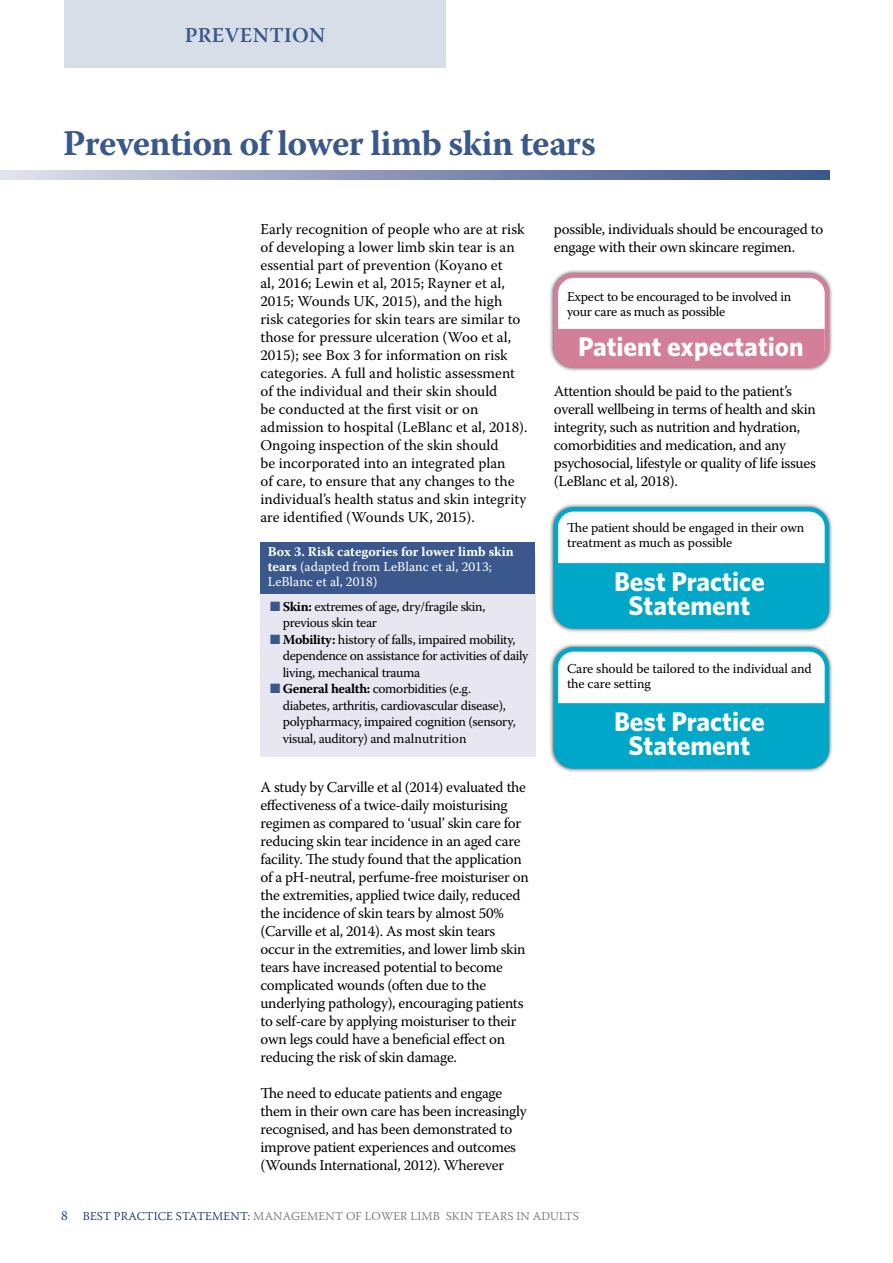
<style>
.page{position:relative;width:893px;height:1263px;background:#fff}
.page>*{position:absolute;margin:0;border:0;box-sizing:border-box;transform-origin:0 0}
.t1{font:700 36px "Warnock Pro";letter-spacing:-.02em;color:#3a588b}
.t2{font:700 27px/24px "Whitney";color:#fff;text-align:center}
.t3{font:600 21px "Warnock Pro";letter-spacing:.015em;color:#3a588b}
.t4{font:15px/18px "Warnock Pro";letter-spacing:-.02em;color:#000}
.t5{font:15px/18px "Warnock Pro";color:#000}
.t6{font:13.5px/16.5px "Warnock Pro";letter-spacing:-.02em;color:#000}
.t7{font:13.5px/15px "Warnock Pro";color:#fff}
.t8{font:300 13.5px "Warnock Pro";color:#102e65}
.t9{font:300 12px "Warnock Pro";letter-spacing:.01em;color:#737172}
.s1{font-weight:700}
.s2{color:#3a588b}
.s3{color:#102e65}
</style>
<div class="page">
<div style="left:64px;top:0;width:382px;height:68px;background:#d8dee8"></div>
<svg style="left:0;top:170px;width:829px;height:9px;background:#8995b7"></svg>
<div style="left:549px;top:502px;width:285px;height:131px;background:#000;opacity:.75"></div>
<div style="left:556px;top:509px;width:271px;height:117px;background:#fff;border-radius:18px"></div>
<div style="left:554px;top:507px;width:275px;height:122px;border:4px solid #00a7c9;border-radius:18px"></div>
<div style="left:549px;top:643px;width:285px;height:130px;background:#000;opacity:.75"></div>
<div style="left:556px;top:649px;width:271px;height:117px;background:#fff;border-radius:18px"></div>
<div style="left:554px;top:647px;width:275px;height:122px;border:4px solid #00a7c9;border-radius:18px"></div>
<div style="left:557px;top:563px;width:269px;height:63px;background:#00a7c9"></div>
<div style="left:557px;top:703px;width:269px;height:64px;background:#00a7c9"></div>
<div style="left:549px;top:269px;width:285px;height:104px;background:#000;opacity:.75"></div>
<div style="left:556px;top:276px;width:271px;height:90px;background:#fff;border-radius:18px"></div>
<div style="left:554px;top:273px;width:275px;height:95px;border:4px solid #d37f9a;border-radius:18px"></div>
<div style="left:555px;top:329px;width:270px;height:37px;background:#d37f9a"></div>
<div style="left:260px;top:554px;width:275px;height:202px;background:#e8e6f0"></div>
<div style="left:260px;top:542px;width:275px;height:52px;background:#3a588b"></div>
<h3 class="t3" style="left:185px;top:23px;width:142px">PREVENTION</h3>
<h1 class="t1" style="left:63px;top:122px;width:534px">Prevention of lower limb skin tears</h1>
<p class="t8" style="left:61px;top:1208px;width:8px">8</p>
<p class="t5" style="left:260px;top:220px;width:269px">Early recognition of people who are at risk of developing a lower limb skin tear is an essential part of prevention (Koyano et<br>al, 2016; Lewin et al, 2015; Rayner et al, 2015; Wounds UK, 2015), and the high risk categories for skin tears are similar to those for pressure ulceration (Woo et al, 2015); see Box 3 for information on risk categories. A full and holistic assessment of the individual and their skin should<br>be conducted at the first visit or on admission to hospital (LeBlanc et al, 2018).<br>Ongoing inspection of the skin should<br>be incorporated into an integrated plan<br>of care, to ensure that any changes to the individual’s health status and skin integrity are identified (Wounds UK, 2015).</p>
<p class="t7" style="left:268px;top:544px;width:248px"><span class="s1">Box 3. Risk categories for lower limb skin tears</span> (adapted from LeBlanc et al, 2013;<br>LeBlanc et al, 2018)</p>
<p class="t6" style="left:283px;top:598px;width:204px;text-indent:-13px"><span class="s2">■</span> <span class="s1">Skin:</span> extremes of age, dry/fragile skin, previous skin tear</p>
<p class="t6" style="left:283px;top:631px;width:247px;text-indent:-13px"><span class="s2">■</span> <span class="s1">Mobility:</span> history of falls, impaired mobility, dependence on assistance for activities of daily living, mechanical trauma</p>
<p class="t6" style="left:283px;top:680px;width:234px;text-indent:-13px"><span class="s2">■</span> <span class="s1">General health:</span> comorbidities (e.g. diabetes, arthritis, cardiovascular disease), polypharmacy, impaired cognition (sensory, visual, auditory) and malnutrition</p>
<p class="t4" style="left:260px;top:778px;width:270px">A study by Carville et al (2014) evaluated the effectiveness of a twice-daily moisturising regimen as compared to ‘usual’ skin care for reducing skin tear incidence in an aged care facility. The study found that the application of a pH-neutral, perfume-free moisturiser on the extremities, applied twice daily, reduced the incidence of skin tears by almost 50% (Carville et al, 2014). As most skin tears occur in the extremities, and lower limb skin tears have increased potential to become complicated wounds (often due to the underlying pathology), encouraging patients to self-care by applying moisturiser to their own legs could have a beneficial effect on reducing the risk of skin damage.</p>
<p class="t4" style="left:260px;top:1084px;width:268px">The need to educate patients and engage them in their own care has been increasingly recognised, and has been demonstrated to improve patient experiences and outcomes (Wounds International, 2012). Wherever</p>
<p class="t4" style="left:554px;top:220px;width:271px">possible, individuals should be encouraged to engage with their own skincare regimen.</p>
<p class="t6" style="left:567px;top:289px;width:226px;line-height:15px">Expect to be encouraged to be involved in your care as much as possible</p>
<h2 class="t2" style="left:578px;top:333px;width:227px">Patient expectation</h2>
<p class="t4" style="left:554px;top:382px;width:264px">Attention should be paid to the patient’s overall wellbeing in terms of health and skin integrity, such as nutrition and hydration, comorbidities and medication, and any psychosocial, lifestyle or quality of life issues (LeBlanc et al, 2018).</p>
<p class="t6" style="left:567px;top:520px;width:239px;line-height:15px">The patient should be engaged in their own treatment as much as possible</p>
<h2 class="t2" style="left:614px;top:568px;width:152px">Best Practice<br>Statement</h2>
<p class="t6" style="left:567px;top:660px;width:246px;line-height:15px">Care should be tailored to the individual and the care setting</p>
<h2 class="t2" style="left:614px;top:708px;width:152px">Best Practice<br>Statement</h2>
<p class="t9" style="left:83px;top:1209px;width:498px"><span class="s3">BEST PRACTICE STATEMENT:</span> MANAGEMENT OF LOWER LIMB SKIN TEARS IN ADULTS</p>
</div>
